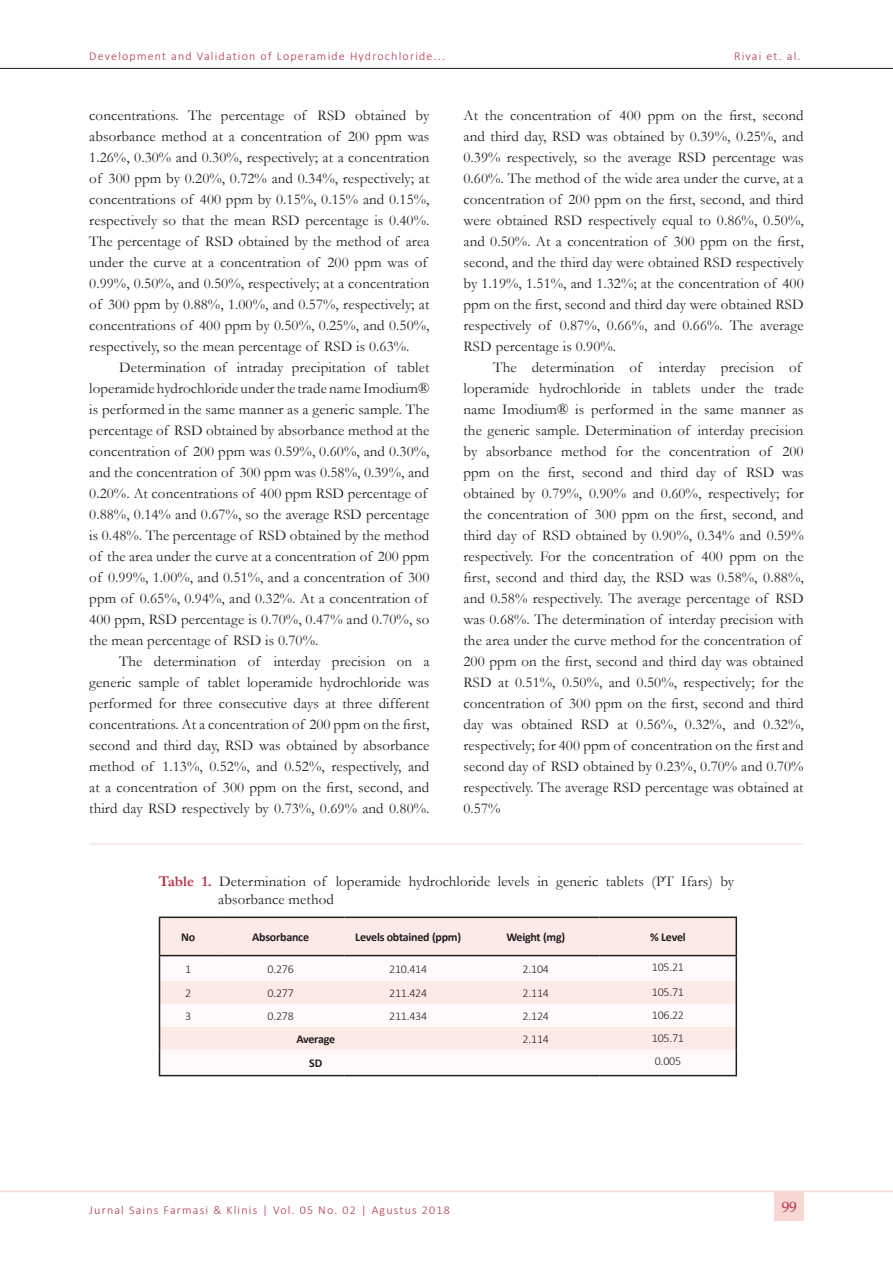
<style>
.page{position:relative;width:893px;height:1263px;background:#fff}
.page>*{position:absolute;margin:0;border:0;box-sizing:border-box;transform-origin:0 0}
.t1{font:15px/21px "Garamond";letter-spacing:.005em;color:#231f20}
.t2{font:15px "Book Antiqua";color:#b23247}
.t3{font:300 12px "Calibri";letter-spacing:.1em;color:#b23247}
.t4{font:300 12px "Calibri";letter-spacing:-.02em;color:#231f20}
.t5{font:700 12px "Calibri";letter-spacing:-.02em;color:#231f20}
.s1{font-weight:700;color:#b23247}
</style>
<div class="page">
<hr style="left:0;top:68px;width:893px;height:1px;background:#231f20">
<hr style="left:0;top:1191px;width:893px;height:1px;background:#f8d6d2">
<div style="left:774px;top:1191px;width:30px;height:30px;background:#f8d6d2"></div>
<div style="left:160px;top:918px;width:576px;height:37px;background:#fceae7"></div>
<svg style="left:160px;top:956px;width:576px;height:119px"></svg>
<hr style="left:159px;top:916px;width:58px;height:2px;background:#231f20">
<hr style="left:159px;top:918px;width:1px;height:37px;background:#231f20">
<hr style="left:217px;top:916px;width:127px;height:2px;background:#231f20">
<hr style="left:344px;top:916px;width:128px;height:2px;background:#231f20">
<hr style="left:472px;top:916px;width:128px;height:2px;background:#231f20">
<hr style="left:600px;top:916px;width:137px;height:2px;background:#231f20">
<hr style="left:736px;top:918px;width:1px;height:37px;background:#231f20">
<hr style="left:159px;top:955px;width:58px;height:1px;background:#231f20">
<hr style="left:217px;top:955px;width:127px;height:1px;background:#231f20">
<hr style="left:344px;top:955px;width:128px;height:1px;background:#231f20">
<hr style="left:472px;top:955px;width:128px;height:1px;background:#231f20">
<hr style="left:600px;top:955px;width:137px;height:1px;background:#231f20">
<svg style="left:159px;top:956px;width:1px;height:119px"></svg>
<svg style="left:736px;top:956px;width:1px;height:119px"></svg>
<hr style="left:159px;top:1075px;width:58px;height:1px;background:#231f20">
<hr style="left:217px;top:1075px;width:127px;height:1px;background:#231f20">
<hr style="left:344px;top:1075px;width:128px;height:1px;background:#231f20">
<hr style="left:472px;top:1075px;width:128px;height:1px;background:#231f20">
<hr style="left:600px;top:1075px;width:137px;height:1px;background:#231f20">
<hr style="left:89px;top:844px;width:715px;height:1px;background:#f8d6d2">
<p class="t3" style="left:89px;top:49px;width:357px">Development and Validation of Loperamide Hydrochloride...</p>
<p class="t3" style="left:734px;top:49px;width:68px">Rivai et. al.</p>
<p class="t1" style="left:89px;top:105px;width:342px">concentrations. The percentage of RSD obtained by absorbance method at a concentration of 200 ppm was 1.26%, 0.30% and 0.30%, respectively; at a concentration of 300 ppm by 0.20%, 0.72% and 0.34%, respectively; at concentrations of 400 ppm by 0.15%, 0.15% and 0.15%, respectively so that the mean RSD percentage is 0.40%.<br>The percentage of RSD obtained by the method of area under the curve at a concentration of 200 ppm was of 0.99%, 0.50%, and 0.50%, respectively; at a concentration of 300 ppm by 0.88%, 1.00%, and 0.57%, respectively; at concentrations of 400 ppm by 0.50%, 0.25%, and 0.50%, respectively, so the mean percentage of RSD is 0.63%.</p>
<p class="t1" style="left:89px;top:357px;width:342px;text-indent:30px">Determination of intraday precipitation of tablet loperamide hydrochloride under the trade name Imodium® is performed in the same manner as a generic sample. The percentage of RSD obtained by absorbance method at the concentration of 200 ppm was 0.59%, 0.60%, and 0.30%, and the concentration of 300 ppm was 0.58%, 0.39%, and 0.20%. At concentrations of 400 ppm RSD percentage of 0.88%, 0.14% and 0.67%, so the average RSD percentage is 0.48%. The percentage of RSD obtained by the method of the area under the curve at a concentration of 200 ppm of 0.99%, 1.00%, and 0.51%, and a concentration of 300 ppm of 0.65%, 0.94%, and 0.32%. At a concentration of 400 ppm, RSD percentage is 0.70%, 0.47% and 0.70%, so the mean percentage of RSD is 0.70%.</p>
<p class="t1" style="left:89px;top:651px;width:342px;text-align:justify;text-indent:30px">The determination of interday precision on a generic sample of tablet loperamide hydrochloride was performed for three consecutive days at three different concentrations. At a concentration of 200 ppm on the first, second and third day, RSD was obtained by absorbance method of 1.13%, 0.52%, and 0.52%, respectively, and at a concentration of 300 ppm on the first, second, and third day RSD respectively by 0.73%, 0.69% and 0.80%.</p>
<p class="t1" style="left:463px;top:105px;width:342px;text-align:justify">At the concentration of 400 ppm on the first, second and third day, RSD was obtained by 0.39%, 0.25%, and 0.39% respectively, so the average RSD percentage was 0.60%. The method of the wide area under the curve, at a concentration of 200 ppm on the first, second, and third were obtained RSD respectively equal to 0.86%, 0.50%, and 0.50%. At a concentration of 300 ppm on the first, second, and the third day were obtained RSD respectively by 1.19%, 1.51%, and 1.32%; at the concentration of 400 ppm on the first, second and third day were obtained RSD respectively of 0.87%, 0.66%, and 0.66%. The average RSD percentage is 0.90%.</p>
<p class="t1" style="left:463px;top:357px;width:342px;text-indent:30px">The determination of interday precision of loperamide hydrochloride in tablets under the trade name Imodium® is performed in the same manner as the generic sample. Determination of interday precision by absorbance method for the concentration of 200 ppm on the first, second and third day of RSD was obtained by 0.79%, 0.90% and 0.60%, respectively; for the concentration of 300 ppm on the first, second, and third day of RSD obtained by 0.90%, 0.34% and 0.59% respectively. For the concentration of 400 ppm on the first, second and third day, the RSD was 0.58%, 0.88%, and 0.58% respectively. The average percentage of RSD was 0.68%. The determination of interday precision with the area under the curve method for the concentration of 200 ppm on the first, second and third day was obtained RSD at 0.51%, 0.50%, and 0.50%, respectively; for the concentration of 300 ppm on the first, second and third day was obtained RSD at 0.56%, 0.32%, and 0.32%, respectively; for 400 ppm of concentration on the first and second day of RSD obtained by 0.23%, 0.70% and 0.70% respectively. The average RSD percentage was obtained at 0.57%</p>
<p class="t1" style="left:218px;top:872px;width:517px;line-height:18px;text-indent:-60px"><span class="s1">Table 1.</span> Determination of loperamide hydrochloride levels in generic tablets (PT Ifars) by absorbance method</p>
<p class="t5" style="left:181px;top:928px;width:16px">No</p>
<p class="t5" style="left:252px;top:928px;width:58px">Absorbance</p>
<p class="t5" style="left:355px;top:928px;width:107px">Levels obtained (ppm)</p>
<p class="t5" style="left:506px;top:928px;width:60px">Weight (mg)</p>
<p class="t5" style="left:650px;top:928px;width:37px">% Level</p>
<p class="t4" style="left:185px;top:961px;width:8px">1</p>
<p class="t4" style="left:267px;top:961px;width:28px">0.276</p>
<p class="t4" style="left:389px;top:961px;width:40px">210.414</p>
<p class="t4" style="left:523px;top:961px;width:28px">2.104</p>
<p class="t4" style="left:652px;top:959px;width:34px">105.21</p>
<p class="t4" style="left:185px;top:986px;width:8px">2</p>
<p class="t4" style="left:267px;top:986px;width:28px">0.277</p>
<p class="t4" style="left:389px;top:986px;width:40px">211.424</p>
<p class="t4" style="left:523px;top:986px;width:28px">2.114</p>
<p class="t4" style="left:652px;top:985px;width:34px">105.71</p>
<p class="t4" style="left:185px;top:1008px;width:8px">3</p>
<p class="t4" style="left:267px;top:1008px;width:28px">0.278</p>
<p class="t4" style="left:389px;top:1008px;width:40px">211.434</p>
<p class="t4" style="left:523px;top:1008px;width:28px">2.124</p>
<p class="t4" style="left:652px;top:1008px;width:34px">106.22</p>
<p class="t5" style="left:296px;top:1030px;width:40px">Average</p>
<p class="t4" style="left:523px;top:1031px;width:28px">2.114</p>
<p class="t4" style="left:652px;top:1031px;width:34px">105.71</p>
<p class="t5" style="left:309px;top:1055px;width:14px">SD</p>
<p class="t4" style="left:655px;top:1054px;width:28px">0.005</p>
<p class="t3" style="left:89px;top:1202px;width:362px">Jurnal Sains Farmasi &amp; Klinis | Vol. 05 No. 02 | Agustus 2018</p>
<p class="t2" style="left:782px;top:1196px;width:16px">99</p>
</div>
